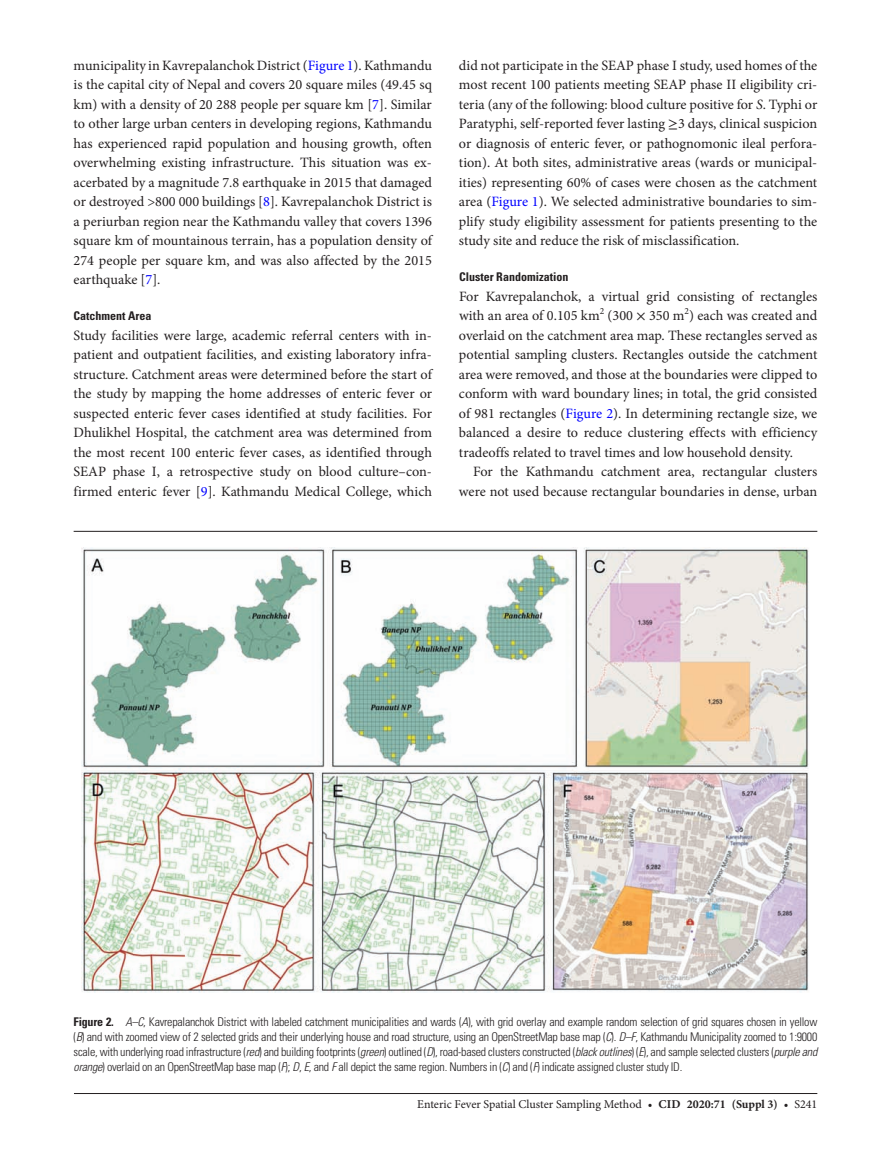
<style>
.page{position:relative;width:891px;height:1174px;background:#fff}
.page>*{position:absolute;margin:0;border:0;box-sizing:border-box;transform-origin:0 0}
.t1{font:14.25px/19.5px "Minion Pro";color:#231f20;text-align:justify}
.t2{font:300 condensed 12px/15px "Univers LT Std";letter-spacing:-.02em;color:#231f20;text-align:justify}
.t3{font:12px "Minion Pro";color:#231f20}
.t4{font:700 condensed 12px "Univers LT Std";color:#231f20}
.t5{font:9.45px "Minion Pro";color:#231f20}
.s1{color:#00f}
.s2{font-style:italic}
.s3{font-family:"STIX General"}
.s4{font-weight:700}
</style>
<div class="page">
<hr style="left:74px;top:1093px;width:743px;height:1px;background:#231f20">
<hr style="left:74px;top:531px;width:743px;height:1px;background:#231f20">
<img style="left:82px;top:547px;width:727px;height:445px">
<p class="t1" style="left:74px;top:55px;width:360px">municipality in Kavrepalanchok District (<span class="s1">Figure 1</span>). Kathmandu is the capital city of Nepal and covers 20 square miles (49.45 sq km) with a density of 20 288 people per square km [<span class="s1">7</span>]. Similar to other large urban centers in developing regions, Kathmandu has experienced rapid population and housing growth, often overwhelming existing infrastructure. This situation was ex&shy;acerbated by a magnitude 7.8 earthquake in 2015 that damaged or destroyed &gt;800 000 buildings [<span class="s1">8</span>]. Kavrepalanchok District is a periurban region near the Kathmandu valley that covers 1396 square km of mountainous terrain, has a population density of 274 people per square km, and was also affected by the 2015 earthquake [<span class="s1">7</span>].</p>
<p class="t4" style="left:74px;top:309px;width:80px">Catchment Area</p>
<p class="t1" style="left:74px;top:325px;width:360px">Study facilities were large, academic referral centers with in&shy;patient and outpatient facilities, and existing laboratory infra&shy;structure. Catchment areas were determined before the start of the study by mapping the home addresses of enteric fever or suspected enteric fever cases identified at study facilities. For Dhulikhel Hospital, the catchment area was determined from the most recent 100 enteric fever cases, as identified through SEAP phase I, a retrospective study on blood culture–con&shy;firmed enteric fever [<span class="s1">9</span>]. Kathmandu Medical College, which</p>
<p class="t1" style="left:459px;top:55px;width:360px">did not participate in the SEAP phase I study, used homes of the most recent 100 patients meeting SEAP phase II eligibility cri&shy;teria (any of the following: blood culture positive for <span class="s2">S</span>. Typhi or Paratyphi, self-reported fever lasting <span class="s3">≥</span>3 days, clinical suspicion or diagnosis of enteric fever, or pathognomonic ileal perfora&shy;tion). At both sites, administrative areas (wards or municipal&shy;ities) representing 60% of cases were chosen as the catchment area (<span class="s1">Figure 1</span>). We selected administrative boundaries to sim&shy;plify study eligibility assessment for patients presenting to the study site and reduce the risk of misclassification.</p>
<p class="t4" style="left:459px;top:270px;width:111px">Cluster Randomization</p>
<p class="t1" style="left:459px;top:286px;width:360px">For Kavrepalanchok, a virtual grid consisting of rectangles with an area of 0.105 km<sup>2</sup> (300 <span class="s3">×</span> 350 m ) each was created and</p>
<p class="t5" style="left:685px;top:304px;width:6px">2</p>
<p class="t1" style="left:459px;top:325px;width:360px">overlaid on the catchment area map. These rectangles served as potential sampling clusters. Rectangles outside the catchment area were removed, and those at the boundaries were clipped to conform with ward boundary lines; in total, the grid consisted of 981 rectangles (<span class="s1">Figure 2</span>). In determining rectangle size, we balanced a desire to reduce clustering effects with efficiency tradeoffs related to travel times and low household density.</p>
<p class="t1" style="left:459px;top:462px;width:360px;text-align:right">For the Kathmandu catchment area, rectangular clusters were not used because rectangular boundaries in dense, urban</p>
<p class="t2" style="left:74px;top:1014px;width:745px"><span class="s4">Figure 2.</span> <span class="s2">A–C</span>, Kavrepalanchok District with labeled catchment municipalities and wards (<span class="s2">A</span>), with grid overlay and example random selection of grid squares chosen in yellow (<span class="s2">B</span>) and with zoomed view of 2 selected grids and their underlying house and road structure, using an OpenStreetMap base map (<span class="s2">C</span>). <span class="s2">D–F</span>, Kathmandu Municipality zoomed to 1:9000 scale, with underlying road infrastructure (<span class="s2">red</span>) and building footprints (<span class="s2">green</span>) outlined (<span class="s2">D</span>), road-based clusters constructed (<span class="s2">black outlines</span>) (<span class="s2">E</span>), and sample selected clusters (<span class="s2">purple and orange</span>) overlaid on an OpenStreetMap base map (<span class="s2">F</span>); <span class="s2">D</span>, <span class="s2">E</span>, and <span class="s2">F</span> all depict the same region. Numbers in (<span class="s2">C</span>) and (<span class="s2">F</span>) indicate assigned cluster study ID.</p>
<p class="t3" style="left:417px;top:1096px;width:402px">Enteric Fever Spatial Cluster Sampling Method • <span class="s4">cid 2020:71 (Suppl 3)</span> • S241</p>
</div>
